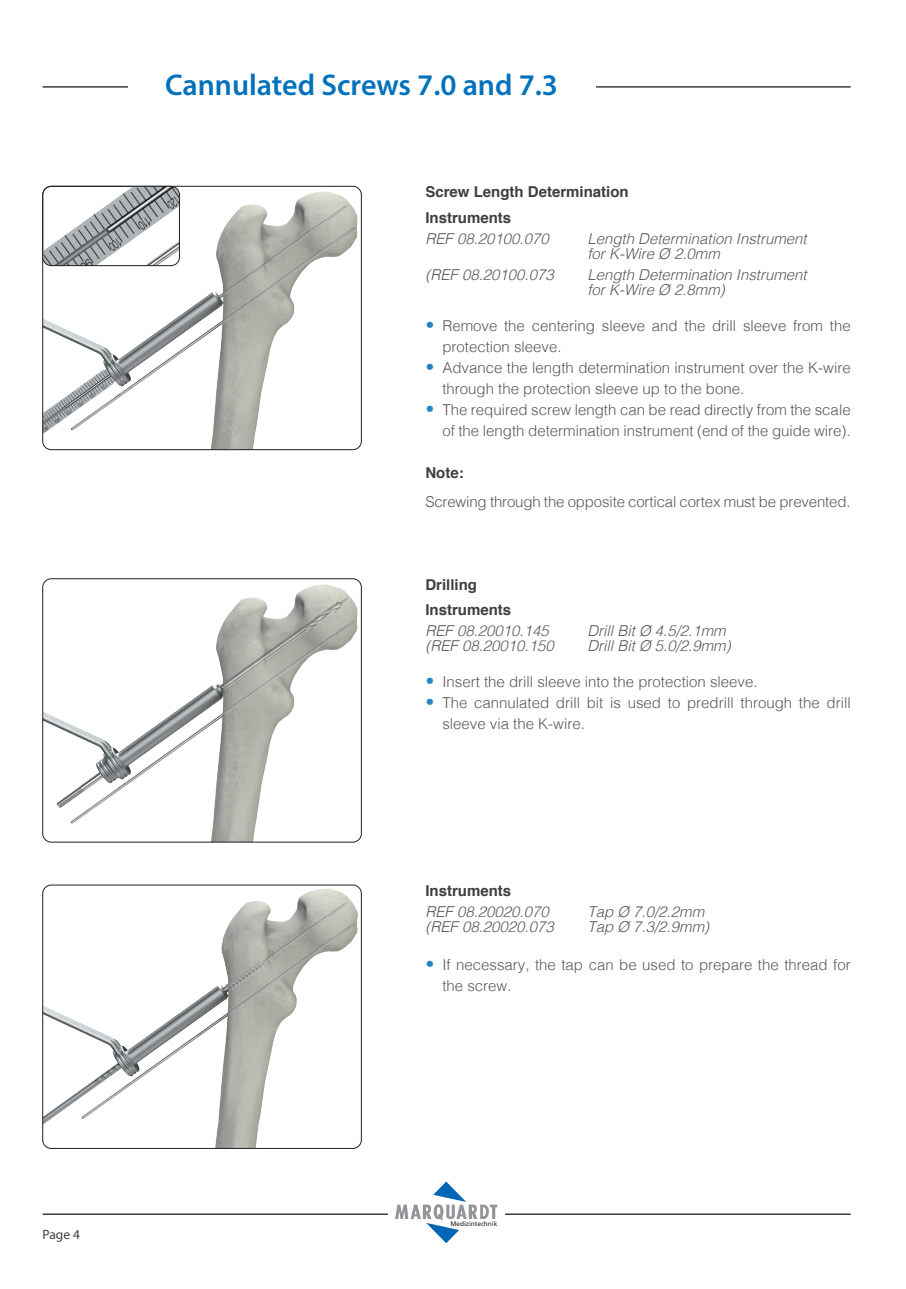
<style>
.page{position:relative;width:906px;height:1289px;background:#fff}
.page>*{position:absolute;margin:0;border:0;box-sizing:border-box;transform-origin:0 0}
.t1{font:600 30px "Myriad Pro";color:#0072bc}
.t2{font:300 15px/21px "Helvetica";color:#57585a}
.t3{font:italic 300 15px/15px "Helvetica";color:#57585a}
.t4{font:700 15px/25.5px "Helvetica";color:#3e3e3f}
.t5{font:13.5px "Myriad Pro";color:#3e3e3f}
.t6{font:6.6px "Frutiger LT Std";color:#231f20}
.s1{font-family:"Frutiger LT Com";font-stretch:condensed;font-size:18px;color:#2783c5}
</style>
<div class="page">
<hr style="left:43px;top:86px;width:807px;height:2px;background:#3e3e3f">
<hr style="left:43px;top:1213px;width:807px;height:1px;background:#3e3e3f">
<div style="left:388px;top:1181px;width:117px;height:62px;background:#fff"></div>
<svg style="left:395px;top:1181px;width:102px;height:62px"></svg>
<div style="left:128px;top:77px;width:467px;height:18px;background:#fff"></div>
<img style="left:43px;top:192px;width:314px;height:257px">
<div style="left:43px;top:186px;width:318px;height:264px;border:1px solid #231f20;border-radius:9px"></div>
<img style="left:43px;top:584px;width:314px;height:258px">
<div style="left:43px;top:578px;width:318px;height:264px;border:1px solid #231f20;border-radius:9px"></div>
<img style="left:43px;top:888px;width:318px;height:260px">
<div style="left:43px;top:884px;width:318px;height:264px;border:1px solid #231f20;border-radius:9px"></div>
<img style="left:43px;top:186px;width:136px;height:80px">
<div style="left:43px;top:186px;width:137px;height:80px;border:1px solid #231f20;border-radius:9px"></div>
<h1 class="t1" style="left:165px;top:66px;width:394px">Cannulated Screws 7.0 and 7.3</h1>
<p class="t4" style="left:425px;top:179px;width:205px">Screw Length Determination<br>Instruments</p>
<p class="t3" style="left:425px;top:230px;width:125px">REF 08.20100.070</p>
<p class="t3" style="left:587px;top:230px;width:221px">Length Determination Instrument for K-Wire Ø 2.0mm</p>
<p class="t3" style="left:425px;top:266px;width:130px">(REF 08.20100.073</p>
<p class="t3" style="left:587px;top:266px;width:221px">Length Determination Instrument for K-Wire Ø 2.8mm)</p>
<p class="t2" style="left:442px;top:314px;width:410px;text-indent:-17px"><span class="s1">•</span> Remove the centering sleeve and the drill sleeve from the protection sleeve.</p>
<p class="t2" style="left:442px;top:356px;width:410px;text-indent:-17px"><span class="s1">•</span> Advance the length determination instrument over the K-wire through the protection sleeve up to the bone.</p>
<p class="t2" style="left:425px;top:398px;width:427px;text-align:right"><span class="s1">•</span> The required screw length can be read directly from the scale of the length determination instrument (end of the guide wire).</p>
<p class="t4" style="left:425px;top:460px;width:40px">Note:</p>
<p class="t2" style="left:425px;top:489px;width:427px">Screwing through the opposite cortical cortex must be prevented.</p>
<p class="t4" style="left:425px;top:572px;width:87px">Drilling<br>Instruments</p>
<p class="t3" style="left:425px;top:622px;width:125px">REF 08.20010.145</p>
<p class="t3" style="left:587px;top:622px;width:140px">Drill Bit Ø 4.5/2.1mm</p>
<p class="t3" style="left:425px;top:637px;width:130px">(REF 08.20010.150</p>
<p class="t3" style="left:587px;top:637px;width:145px">Drill Bit Ø 5.0/2.9mm)</p>
<p class="t2" style="left:425px;top:670px;width:334px"><span class="s1">•</span> Insert the drill sleeve into the protection sleeve.</p>
<p class="t2" style="left:442px;top:691px;width:410px;text-indent:-17px"><span class="s1">•</span> The cannulated drill bit is used to predrill through the drill sleeve via the K-wire.</p>
<p class="t4" style="left:425px;top:878px;width:87px">Instruments</p>
<p class="t3" style="left:425px;top:903px;width:125px">REF 08.20020.070</p>
<p class="t3" style="left:587px;top:903px;width:118px">Tap Ø 7.0/2.2mm</p>
<p class="t3" style="left:425px;top:918px;width:130px">(REF 08.20020.073</p>
<p class="t3" style="left:587px;top:918px;width:123px">Tap Ø 7.3/2.9mm)</p>
<p class="t2" style="left:442px;top:952px;width:410px;text-indent:-17px"><span class="s1">•</span> If necessary, the tap can be used to prepare the thread for the screw.</p>
<p class="t5" style="left:43px;top:1226px;width:39px">Page 4</p>
<p class="t6" style="left:450px;top:1219px;width:48px">Medizintechnik</p>
</div>
